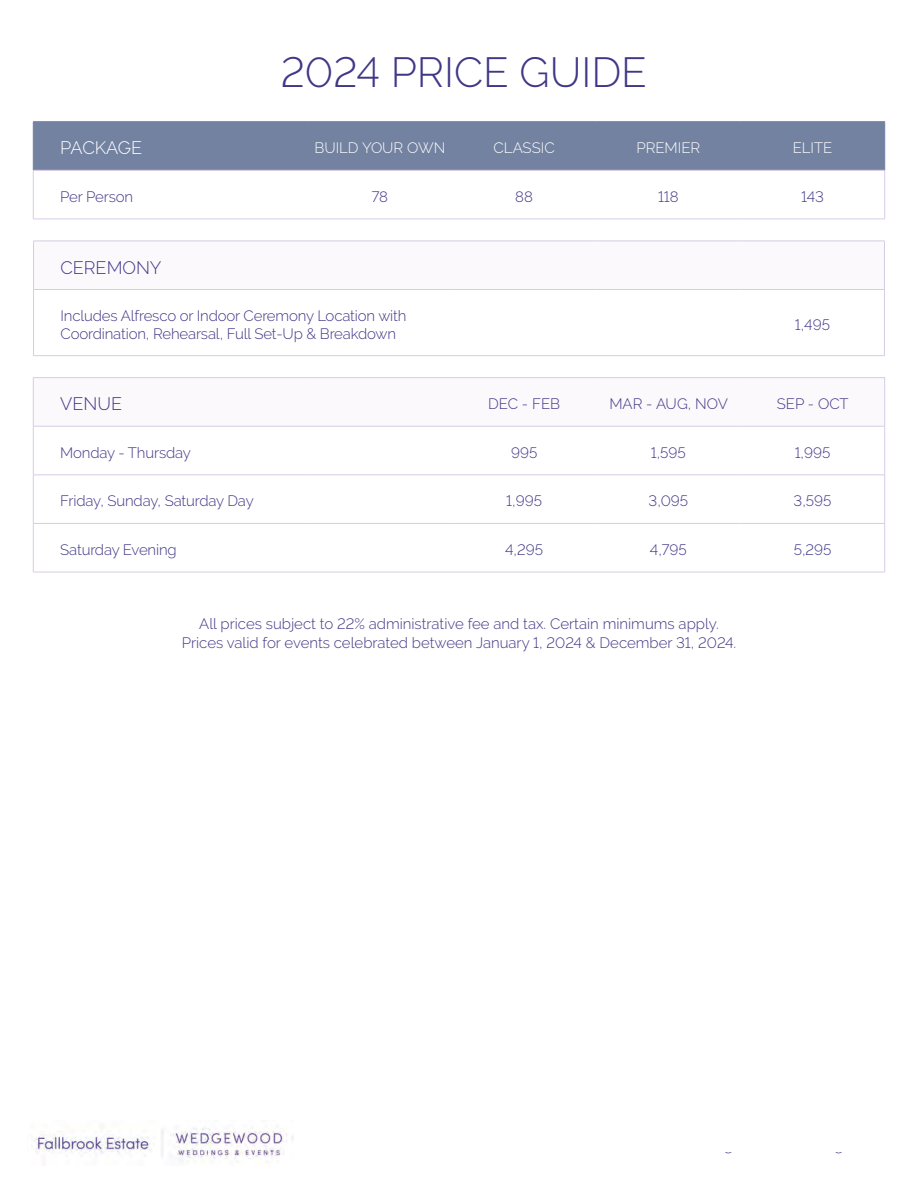
<style>
.page{position:relative;width:918px;height:1188px;background:#fff}
.page>*{position:absolute;margin:0;border:0;box-sizing:border-box;transform-origin:0 0}
.t1{font:300 42px "Raleway";color:#403786}
.t2{font:300 18px "Raleway";color:#403786}
.t3{font:300 18px "Raleway";letter-spacing:-.025em;color:#fff}
.t4{font:300 15px/18px "Raleway";letter-spacing:-.01em;color:#403786}
.t5{font:300 15px "Raleway";color:#fff}
</style>
<div class="page">
<div style="left:34px;top:122px;width:850px;height:48px;background:#7282a0"></div>
<hr style="left:33px;top:170px;width:275px;height:1px;background:#d8cce4">
<hr style="left:308px;top:170px;width:144px;height:1px;background:#d8cce4">
<hr style="left:452px;top:170px;width:144px;height:1px;background:#d8cce4">
<hr style="left:596px;top:170px;width:144px;height:1px;background:#d8cce4">
<hr style="left:740px;top:170px;width:145px;height:1px;background:#d8cce4">
<hr style="left:33px;top:170px;width:1px;height:49px;background:#d8cce4">
<hr style="left:884px;top:170px;width:1px;height:49px;background:#d8cce4">
<hr style="left:33px;top:219px;width:275px;height:1px;background:#d8cce4">
<hr style="left:308px;top:219px;width:144px;height:1px;background:#d8cce4">
<hr style="left:452px;top:219px;width:144px;height:1px;background:#d8cce4">
<hr style="left:596px;top:219px;width:144px;height:1px;background:#d8cce4">
<hr style="left:740px;top:219px;width:145px;height:1px;background:#d8cce4">
<hr style="left:33px;top:121px;width:275px;height:1px;background:#7282a0">
<hr style="left:33px;top:122px;width:1px;height:48px;background:#7282a0">
<hr style="left:308px;top:121px;width:144px;height:1px;background:#7282a0">
<hr style="left:452px;top:121px;width:144px;height:1px;background:#7282a0">
<hr style="left:596px;top:121px;width:144px;height:1px;background:#7282a0">
<hr style="left:740px;top:121px;width:145px;height:1px;background:#7282a0">
<hr style="left:884px;top:122px;width:1px;height:48px;background:#7282a0">
<hr style="left:33px;top:289px;width:419px;height:1px;background:#d8cce4">
<hr style="left:452px;top:289px;width:144px;height:1px;background:#d8cce4">
<hr style="left:596px;top:289px;width:144px;height:1px;background:#d8cce4">
<hr style="left:740px;top:289px;width:145px;height:1px;background:#d8cce4">
<hr style="left:33px;top:241px;width:419px;height:1px;background:#d8cce4">
<hr style="left:33px;top:241px;width:1px;height:48px;background:#d8cce4">
<hr style="left:452px;top:241px;width:144px;height:1px;background:#d8cce4">
<hr style="left:596px;top:241px;width:144px;height:1px;background:#d8cce4">
<hr style="left:740px;top:241px;width:145px;height:1px;background:#d8cce4">
<hr style="left:884px;top:241px;width:1px;height:48px;background:#d8cce4">
<hr style="left:33px;top:290px;width:1px;height:65px;background:#d8cce4">
<hr style="left:884px;top:290px;width:1px;height:65px;background:#d8cce4">
<hr style="left:33px;top:355px;width:419px;height:1px;background:#d8cce4">
<hr style="left:452px;top:355px;width:144px;height:1px;background:#d8cce4">
<hr style="left:596px;top:355px;width:144px;height:1px;background:#d8cce4">
<hr style="left:740px;top:355px;width:145px;height:1px;background:#d8cce4">
<svg style="left:34px;top:378px;width:850px;height:48px"></svg>
<hr style="left:33px;top:426px;width:1px;height:49px;background:#d8cce4">
<hr style="left:884px;top:426px;width:1px;height:49px;background:#d8cce4">
<hr style="left:33px;top:475px;width:1px;height:48px;background:#d8cce4">
<hr style="left:884px;top:475px;width:1px;height:48px;background:#d8cce4">
<hr style="left:33px;top:524px;width:1px;height:48px;background:#d8cce4">
<hr style="left:884px;top:524px;width:1px;height:48px;background:#d8cce4">
<hr style="left:33px;top:572px;width:275px;height:1px;background:#d8cce4">
<hr style="left:33px;top:475px;width:275px;height:1px;background:#d8cce4">
<hr style="left:33px;top:523px;width:275px;height:1px;background:#d8cce4">
<hr style="left:308px;top:572px;width:144px;height:1px;background:#d8cce4">
<hr style="left:452px;top:572px;width:144px;height:1px;background:#d8cce4">
<hr style="left:596px;top:572px;width:144px;height:1px;background:#d8cce4">
<hr style="left:740px;top:572px;width:145px;height:1px;background:#d8cce4">
<hr style="left:33px;top:377px;width:275px;height:1px;background:#d8cce4">
<hr style="left:33px;top:378px;width:1px;height:48px;background:#d8cce4">
<hr style="left:308px;top:377px;width:144px;height:1px;background:#d8cce4">
<hr style="left:452px;top:377px;width:144px;height:1px;background:#d8cce4">
<hr style="left:596px;top:377px;width:144px;height:1px;background:#d8cce4">
<hr style="left:740px;top:377px;width:145px;height:1px;background:#d8cce4">
<hr style="left:884px;top:378px;width:1px;height:48px;background:#d8cce4">
<hr style="left:33px;top:426px;width:275px;height:1px;background:#d8cce4">
<hr style="left:308px;top:426px;width:144px;height:1px;background:#d8cce4">
<hr style="left:452px;top:426px;width:144px;height:1px;background:#d8cce4">
<hr style="left:596px;top:426px;width:144px;height:1px;background:#d8cce4">
<hr style="left:740px;top:426px;width:145px;height:1px;background:#d8cce4">
<hr style="left:308px;top:475px;width:144px;height:1px;background:#d8cce4">
<hr style="left:452px;top:475px;width:144px;height:1px;background:#d8cce4">
<hr style="left:596px;top:475px;width:144px;height:1px;background:#d8cce4">
<hr style="left:740px;top:475px;width:145px;height:1px;background:#d8cce4">
<hr style="left:308px;top:523px;width:144px;height:1px;background:#d8cce4">
<hr style="left:452px;top:523px;width:144px;height:1px;background:#d8cce4">
<hr style="left:596px;top:523px;width:144px;height:1px;background:#d8cce4">
<hr style="left:740px;top:523px;width:145px;height:1px;background:#d8cce4">
<img style="left:31px;top:1126px;width:263px;height:38px">
<h1 class="t1" style="left:281px;top:47px;width:368px">2024 PRICE GUIDE</h1>
<p class="t3" style="left:60px;top:138px;width:83px">PACKAGE</p>
<p class="t5" style="left:314px;top:139px;width:132px">BUILD YOUR OWN</p>
<p class="t5" style="left:494px;top:139px;width:63px">CLASSIC</p>
<p class="t5" style="left:636px;top:139px;width:65px">PREMIER</p>
<p class="t5" style="left:793px;top:139px;width:41px">ELITE</p>
<p class="t4" style="left:60px;top:187px;width:74px">Per Person</p>
<p class="t4" style="left:372px;top:187px;width:18px">78</p>
<p class="t4" style="left:515px;top:187px;width:19px">88</p>
<p class="t4" style="left:658px;top:187px;width:22px">118</p>
<p class="t4" style="left:801px;top:187px;width:24px">143</p>
<p class="t2" style="left:61px;top:257px;width:103px">CEREMONY</p>
<p class="t4" style="left:61px;top:306px;width:348px">Includes Alfresco or Indoor Ceremony Location with<br>Coordination, Rehearsal, Full Set-Up &amp; Breakdown</p>
<p class="t4" style="left:795px;top:315px;width:37px">1,495</p>
<p class="t2" style="left:60px;top:394px;width:63px">VENUE</p>
<p class="t4" style="left:488px;top:395px;width:74px">DEC - FEB</p>
<p class="t4" style="left:609px;top:395px;width:120px">MAR - AUG, NOV</p>
<p class="t4" style="left:777px;top:395px;width:73px">SEP - OCT</p>
<p class="t4" style="left:60px;top:443px;width:132px">Monday - Thursday</p>
<p class="t4" style="left:511px;top:443px;width:28px">995</p>
<p class="t4" style="left:651px;top:443px;width:37px">1,595</p>
<p class="t4" style="left:795px;top:443px;width:37px">1,995</p>
<p class="t4" style="left:60px;top:492px;width:195px">Friday, Sunday, Saturday Day</p>
<p class="t4" style="left:506px;top:492px;width:37px">1,995</p>
<p class="t4" style="left:649px;top:492px;width:41px">3,095</p>
<p class="t4" style="left:794px;top:492px;width:39px">3,595</p>
<p class="t4" style="left:60px;top:540px;width:118px">Saturday Evening</p>
<p class="t4" style="left:505px;top:540px;width:39px">4,295</p>
<p class="t4" style="left:650px;top:540px;width:38px">4,795</p>
<p class="t4" style="left:794px;top:540px;width:39px">5,295</p>
<p class="t4" style="left:182px;top:614px;width:556px;line-height:19.5px;text-align:center">All prices subject to 22% administrative fee and tax. Certain minimums apply.<br>Prices valid for events celebrated between January 1, 2024 &amp; December 31, 2024.</p>
</div>
